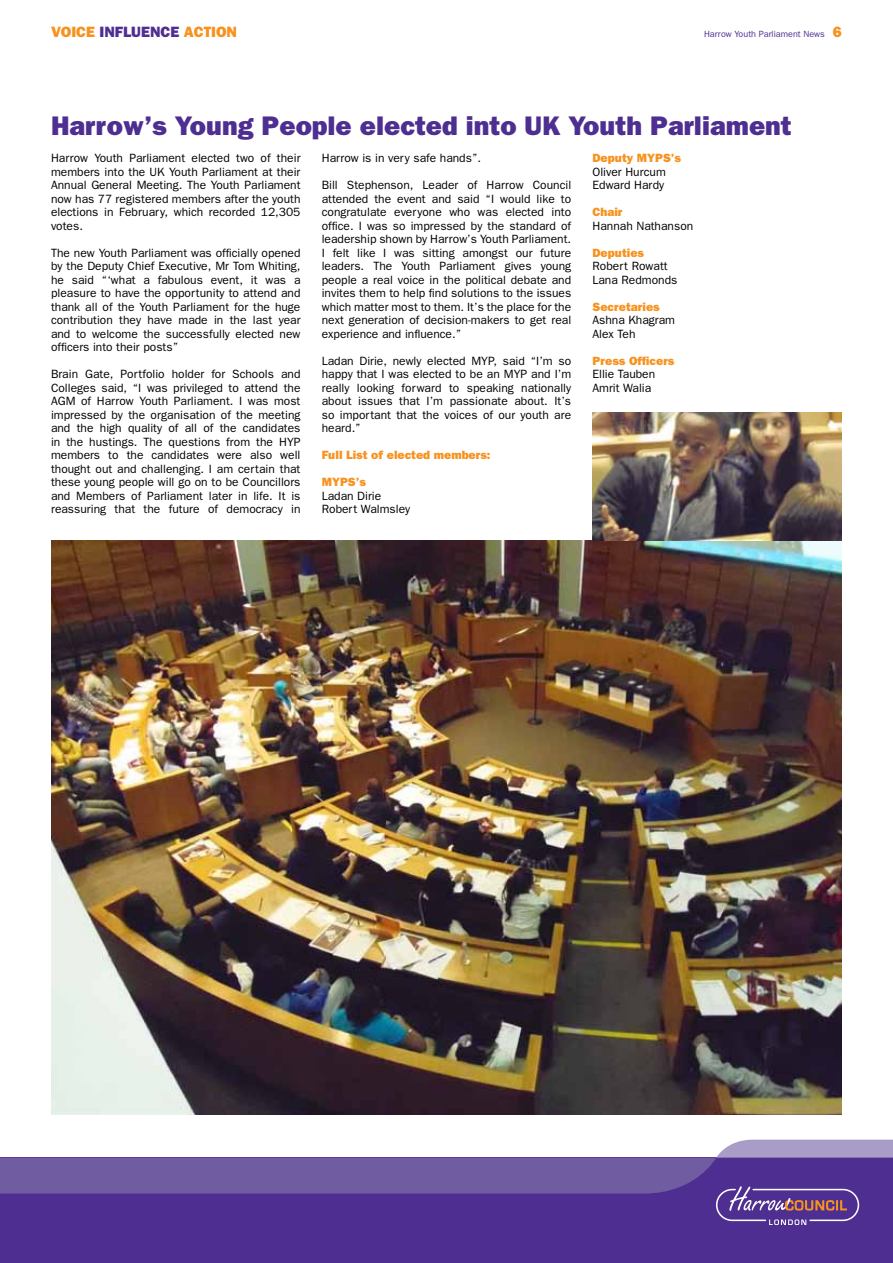
<style>
.page{position:relative;width:893px;height:1263px;background:#fff}
.page>*{position:absolute;margin:0;border:0;box-sizing:border-box;transform-origin:0 0}
.t1{font:800 27px "Franklin Gothic";color:#4e2f91}
.t2{font:800 15px "Franklin Gothic";color:#f7921e}
.t3{font:12px/13.5px "Franklin Gothic";color:#000;text-align:justify}
.t4{font:800 12px "Franklin Gothic";color:#f7921e}
.t5{font:9px "Franklin Gothic";color:#4e2f91}
.s1{color:#4e2f91}
.s2{font-weight:800;font-size:15px;color:#f7921e}
</style>
<div class="page">
<div style="left:0;top:1157px;width:893px;height:106px;background:#4e2f91"></div>
<svg style="left:0;top:1140px;width:893px;height:85px"></svg>
<img style="left:51px;top:540px;width:791px;height:574px">
<img style="left:592px;top:412px;width:250px;height:128px">
<p class="t2" style="left:51px;top:23px;width:187px">Voice <span class="s1">Influence</span> Action</p>
<p class="t5" style="left:704px;top:29px;width:139px">Harrow Youth Parliament News <span class="s2">6</span></p>
<h1 class="t1" style="left:51px;top:110px;width:742px">Harrow’s Young People elected into UK Youth Parliament</h1>
<p class="t3" style="left:51px;top:151px;width:251px">Harrow Youth Parliament elected two of their members into the UK Youth Parliament at their Annual General Meeting. The Youth Parliament now has 77 registered members after the youth elections in February, which recorded 12,305 votes.</p>
<p class="t3" style="left:51px;top:245px;width:251px">The new Youth Parliament was officially opened by the Deputy Chief Executive, Mr Tom Whiting, he said “‘what a fabulous event, it was a pleasure to have the opportunity to attend and thank all of the Youth Parliament for the huge contribution they have made in the last year and to welcome the successfully elected new officers into their posts”</p>
<p class="t3" style="left:51px;top:367px;width:251px">Brain Gate, Portfolio holder for Schools and Colleges said, “I was privileged to attend the AGM of Harrow Youth Parliament. I was most impressed by the organisation of the meeting and the high quality of all of the candidates in the hustings. The questions from the HYP members to the candidates were also well thought out and challenging. I am certain that these young people will go on to be Councillors and Members of Parliament later in life. It is reassuring that the future of democracy in</p>
<p class="t3" style="left:322px;top:151px;width:161px">Harrow is in very safe hands”.</p>
<p class="t3" style="left:322px;top:178px;width:251px">Bill Stephenson, Leader of Harrow Council attended the event and said “I would like to congratulate everyone who was elected into office. I was so impressed by the standard of leadership shown by Harrow’s Youth Parliament.<br>I felt like I was sitting amongst our future leaders. The Youth Parliament gives young people a real voice in the political debate and invites them to help find solutions to the issues which matter most to them. It’s the place for the next generation of decision-makers to get real experience and influence.”</p>
<p class="t3" style="left:322px;top:353px;width:251px">Ladan Dirie, newly elected MYP, said “I’m so happy that I was elected to be an MYP and I’m really looking forward to speaking nationally about issues that I’m passionate about. It’s so important that the voices of our youth are heard.”</p>
<p class="t4" style="left:322px;top:448px;width:170px">Full List of elected members:</p>
<p class="t4" style="left:322px;top:475px;width:46px">MYPS ’s</p>
<p class="t3" style="left:322px;top:488px;width:90px">Ladan Dirie<br>Robert Walmsley</p>
<p class="t4" style="left:592px;top:151px;width:90px">Deputy MYPS ’s</p>
<p class="t3" style="left:592px;top:164px;width:75px">Oliver Hurcum<br>Edward Hardy</p>
<p class="t4" style="left:592px;top:205px;width:31px">Chair</p>
<p class="t3" style="left:592px;top:218px;width:102px">Hannah Nathanson</p>
<p class="t4" style="left:592px;top:245px;width:53px">Deputies</p>
<p class="t3" style="left:592px;top:259px;width:86px">Robert Rowatt<br>Lana Redmonds</p>
<p class="t4" style="left:592px;top:299px;width:69px">Secretaries</p>
<p class="t3" style="left:592px;top:313px;width:84px">Ashna Khagram<br>Alex Teh</p>
<p class="t4" style="left:592px;top:353px;width:83px">Press Officers</p>
<p class="t3" style="left:592px;top:367px;width:64px">Ellie Tauben<br>Amrit Walia</p>
</div>
